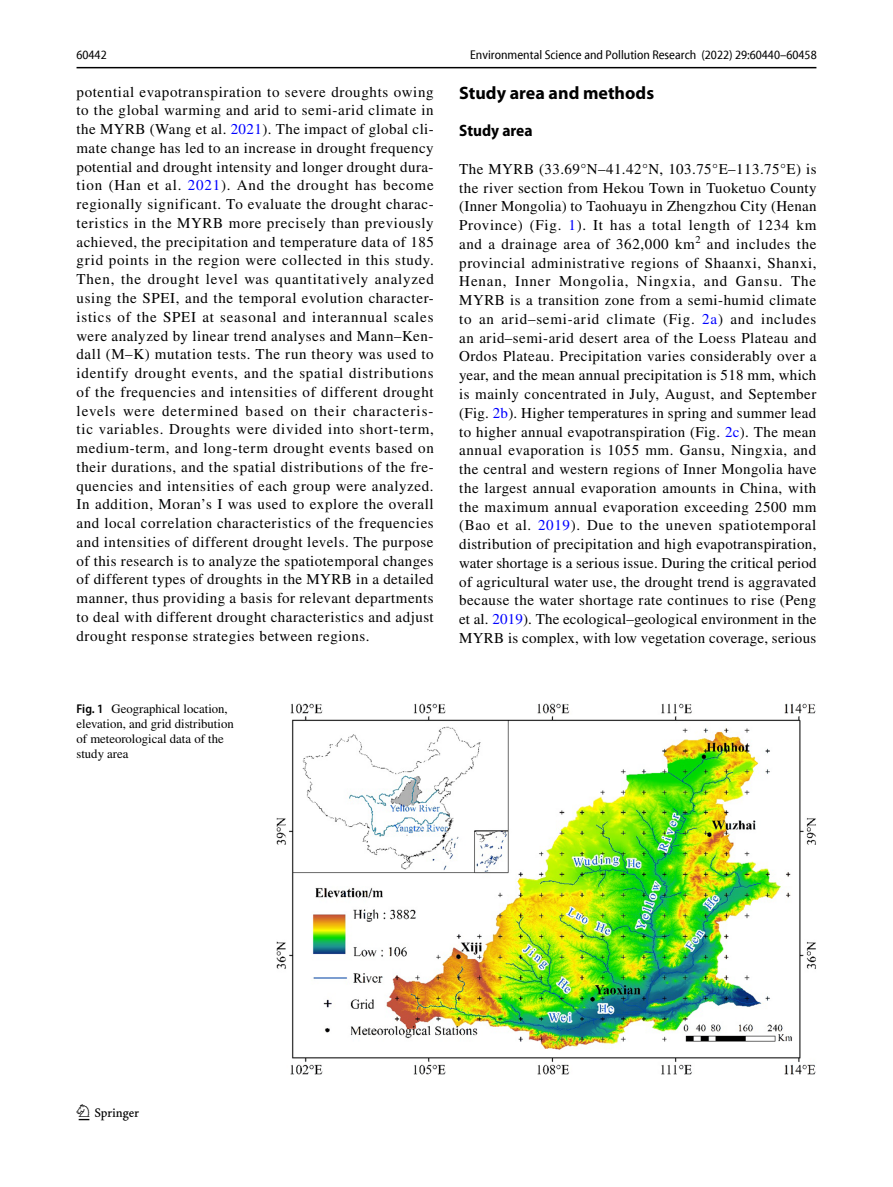
<style>
.page{position:relative;width:893px;height:1187px;background:#fff}
.page>*{position:absolute;margin:0;border:0;box-sizing:border-box;transform-origin:0 0}
.t1{font:22.5px "Springnew Regular 2";color:#000}
.t2{font:700 18px "Myriad Pro";color:#000}
.t3{font:700 semi-condensed 16.5px "Myriad Pro";color:#000}
.t4{font:15px/18.8px "STIX";letter-spacing:.025em;color:#000;text-align:justify}
.t5{font:12.75px/15px "STIX";color:#000}
.t6{font:semi-condensed 12.75px "Myriad Pro Unic";color:#000}
.s1{color:#00f}
.s2{font-family:"Myriad Pro";font-weight:600;font-stretch:semi-condensed}
</style>
<div class="page">
<hr style="left:77px;top:67px;width:739px;height:1px;background:#000">
<img style="left:276px;top:703px;width:540px;height:370px">
<p class="t6" style="left:76px;top:50px;width:32px">60442</p>
<p class="t6" style="left:470px;top:50px;width:348px">Environmental Science and Pollution Research (2022) 29:60440–60458</p>
<p class="t4" style="left:77px;top:83px;width:359px">potential evapotranspiration to severe droughts owing to the global warming and arid to semi-arid climate in the MYRB (Wang et al. <span class="s1">2021</span>). The impact of global cli&shy;mate change has led to an increase in drought frequency potential and drought intensity and longer drought dura&shy;tion (Han et al. <span class="s1">2021</span>). And the drought has become regionally significant. To evaluate the drought charac&shy;teristics in the MYRB more precisely than previously achieved, the precipitation and temperature data of 185 grid points in the region were collected in this study.<br>Then, the drought level was quantitatively analyzed using the SPEI, and the temporal evolution character&shy;istics of the SPEI at seasonal and interannual scales were analyzed by linear trend analyses and Mann–Ken&shy;dall (M–K) mutation tests. The run theory was used to identify drought events, and the spatial distributions of the frequencies and intensities of different drought levels were determined based on their characteris&shy;tic variables. Droughts were divided into short-term, medium-term, and long-term drought events based on their durations, and the spatial distributions of the fre&shy;quencies and intensities of each group were analyzed.<br>In addition, Moran’s I was used to explore the overall and local correlation characteristics of the frequencies and intensities of different drought levels. The purpose of this research is to analyze the spatiotemporal changes of different types of droughts in the MYRB in a detailed manner, thus providing a basis for relevant departments to deal with different drought characteristics and adjust drought response strategies between regions.</p>
<p class="t2" style="left:459px;top:81px;width:196px">Study area and methods</p>
<p class="t3" style="left:459px;top:122px;width:75px">Study area</p>
<p class="t4" style="left:459px;top:160px;width:359px">The MYRB (33.69°N–41.42°N, 103.75°E–113.75°E) is the river section from Hekou Town in Tuoketuo County (Inner Mongolia) to Taohuayu in Zhengzhou City (Henan Province) (Fig. <span class="s1">1</span>). It has a total length of 1234 km and a drainage area of 362,000 km<sup>2</sup> and includes the provincial administrative regions of Shaanxi, Shanxi, Henan, Inner Mongolia, Ningxia, and Gansu. The MYRB is a transition zone from a semi-humid climate to an arid–semi-arid climate (Fig. <span class="s1">2a</span>) and includes an arid–semi-arid desert area of the Loess Plateau and Ordos Plateau. Precipitation varies considerably over a year, and the mean annual precipitation is 518 mm, which is mainly concentrated in July, August, and September (Fig. <span class="s1">2b</span>). Higher temperatures in spring and summer lead to higher annual evapotranspiration (Fig. <span class="s1">2c</span>). The mean annual evaporation is 1055 mm. Gansu, Ningxia, and the central and western regions of Inner Mongolia have the largest annual evaporation amounts in China, with the maximum annual evaporation exceeding 2500 mm (Bao et al. <span class="s1">2019</span>). Due to the uneven spatiotemporal distribution of precipitation and high evapotranspiration, water shortage is a serious issue. During the critical period of agricultural water use, the drought trend is aggravated because the water shortage rate continues to rise (Peng et al. <span class="s1">2019</span>). The ecological–geological environment in the MYRB is complex, with low vegetation coverage, serious</p>
<p class="t5" style="left:77px;top:701px;width:159px"><span class="s2">Fig. 1</span> Geographical location, elevation, and grid distribution of meteorological data of the study area</p>
<h1 class="t1" style="left:79px;top:1104px;width:62px">1 3</h1>
</div>
